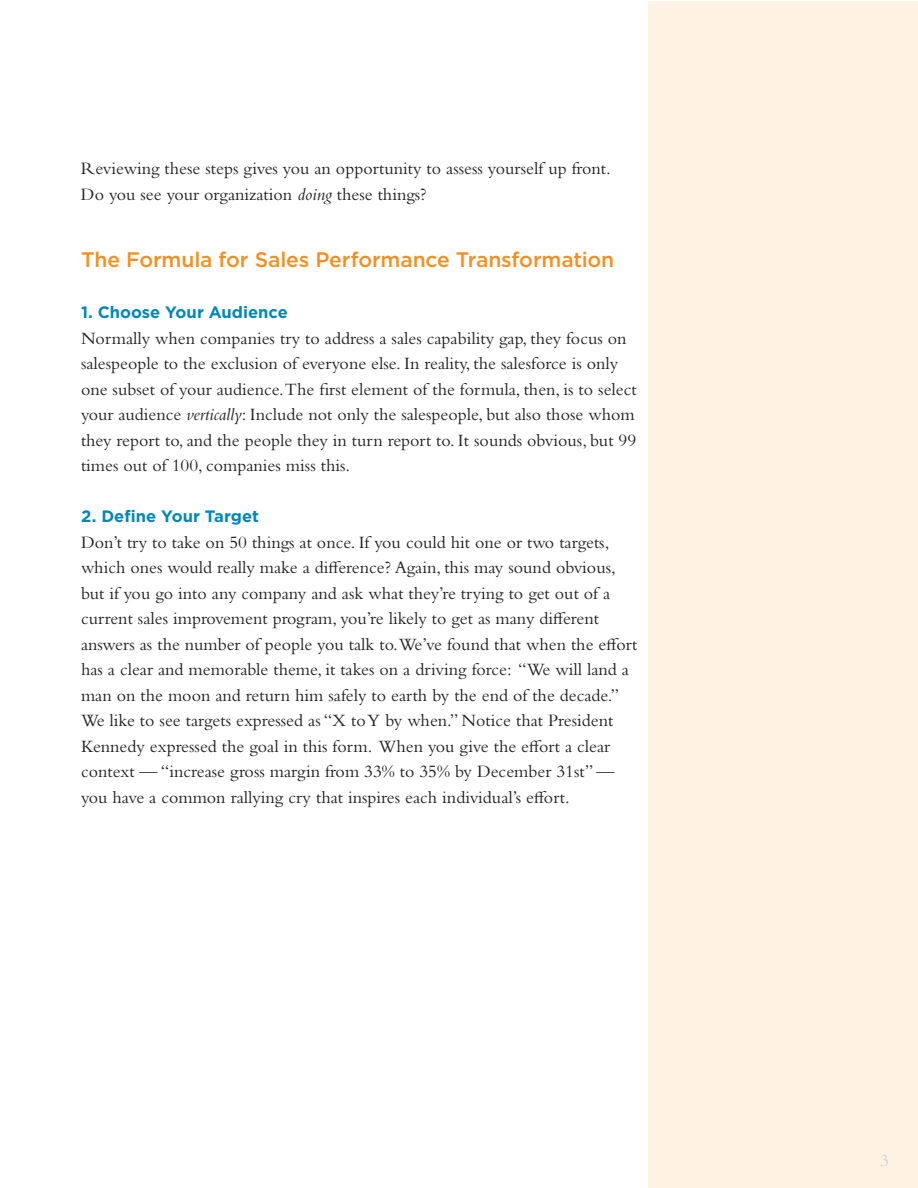
<style>
.page{position:relative;width:918px;height:1188px;background:#fff}
.page>*{position:absolute;margin:0;border:0;box-sizing:border-box;transform-origin:0 0}
.t1{font:500 21px "Gotham";letter-spacing:-.005em;color:#f68f1e}
.t2{font:18px/25.5px "Bembo Std";color:#231f20}
.t3{font:18px "Bembo Std";color:#d1d2d4}
.t4{font:700 16.5px "Gotham";color:#0088b8}
.s1{font-style:italic}
</style>
<div class="page">
<div style="left:648px;top:1px;width:270px;height:1186px;background:#fef2e3"></div>
<p class="t2" style="left:81px;top:155px;width:531px">Reviewing these steps gives you an opportunity to assess yourself up front.<br>Do you see your organization <span class="s1">doing</span> these things?</p>
<p class="t1" style="left:81px;top:246px;width:535px">The Formula for Sales Performance Transformation</p>
<p class="t4" style="left:81px;top:301px;width:208px">1. Choose Your Audience</p>
<p class="t2" style="left:81px;top:325px;width:557px">Normally when companies try to address a sales capability gap, they focus on salespeople to the exclusion of everyone else. In reality, the salesforce is only one subset of your audience.The first element of the formula, then, is to select your audience <span class="s1">vertically</span>: Include not only the salespeople, but also those whom they report to, and the people they in turn report to. It sounds obvious, but 99 times out of 100, companies miss this.</p>
<p class="t4" style="left:81px;top:505px;width:180px">2. Define Your Target</p>
<p class="t2" style="left:81px;top:529px;width:558px">Don’t try to take on 50 things at once. If you could hit one or two targets, which ones would really make a difference? Again, this may sound obvious, but if you go into any company and ask what they’re trying to get out of a current sales improvement program, you’re likely to get as many different answers as the number of people you talk to.We’ve found that when the effort has a clear and memorable theme, it takes on a driving force: “We will land a man on the moon and return him safely to earth by the end of the decade.” We like to see targets expressed as “X to Y by when.” Notice that President Kennedy expressed the goal in this form. When you give the effort a clear context — “increase gross margin from 33% to 35% by December 31st” — you have a common rallying cry that inspires each individual’s effort.</p>
<p class="t3" style="left:880px;top:1150px;width:10px">3</p>
</div>
